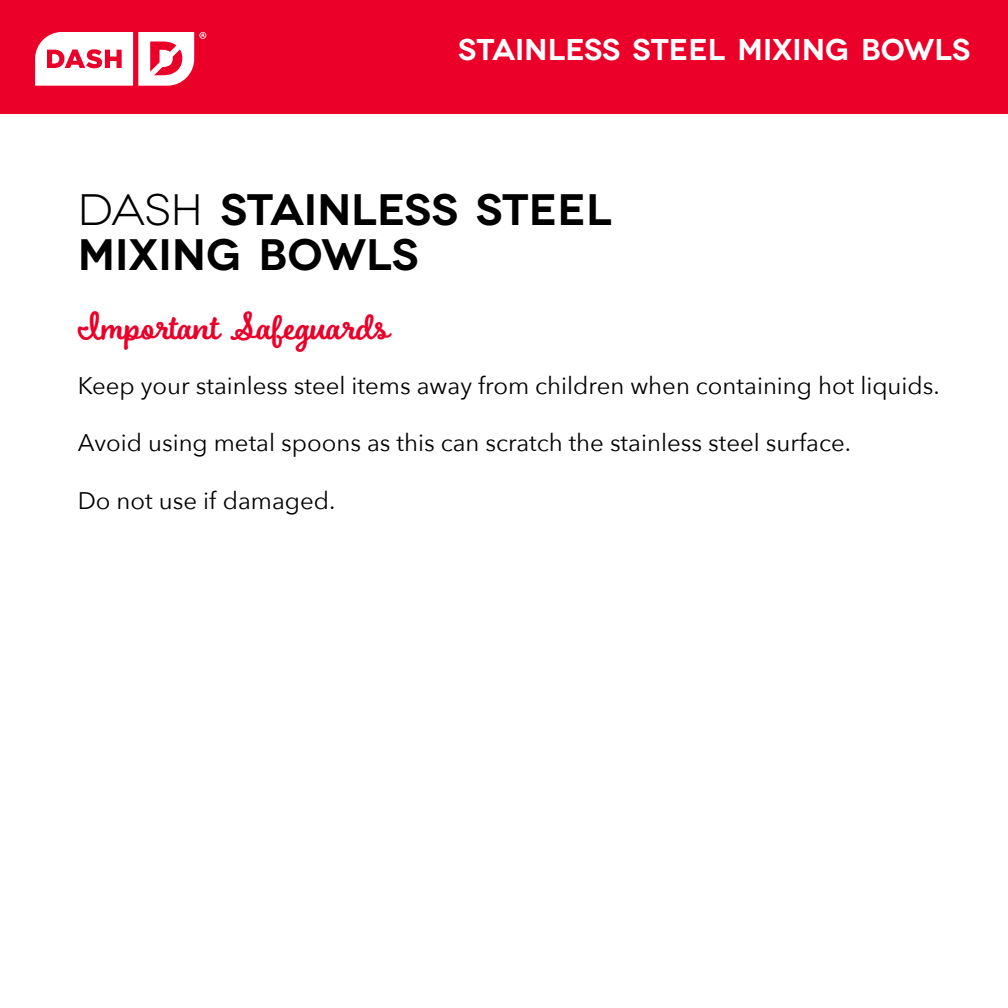
<style>
.page{position:relative;width:1008px;height:1008px;background:#fff}
.page>*{position:absolute;margin:0;border:0;box-sizing:border-box;transform-origin:0 0}
.t1{font:600 44px/45.2px "Novecentowide";color:#000}
.t2{font:700 42px "Boucherie Cursive";color:#ea0029}
.t3{font:600 30px "Novecentowide";color:#fff}
.t4{font:24px "Avenir Next";color:#000}
.s1{font-weight:400}
</style>
<div class="page">
<div style="left:0;top:0;width:1008px;height:114px;background:#ea0029"></div>
<svg style="left:35px;top:32px;width:171px;height:54px"></svg>
<p class="t3" style="left:458px;top:31px;width:514px">STAINLESS STEEL MIXING BOWLS</p>
<h1 class="t1" style="left:78px;top:187px;width:536px"><span class="s1">DASH</span> STAINLESS STEEL<br>MIXING BOWLS</h1>
<h2 class="t2" style="left:78px;top:300px;width:314px">Important Safeguards</h2>
<p class="t4" style="left:78px;top:365px;width:864px">Keep your stainless steel items away from children when containing hot liquids.</p>
<p class="t4" style="left:78px;top:423px;width:775px">Avoid using metal spoons as this can scratch the stainless steel surface.</p>
<p class="t4" style="left:78px;top:480px;width:259px">Do not use if damaged.</p>
</div>
